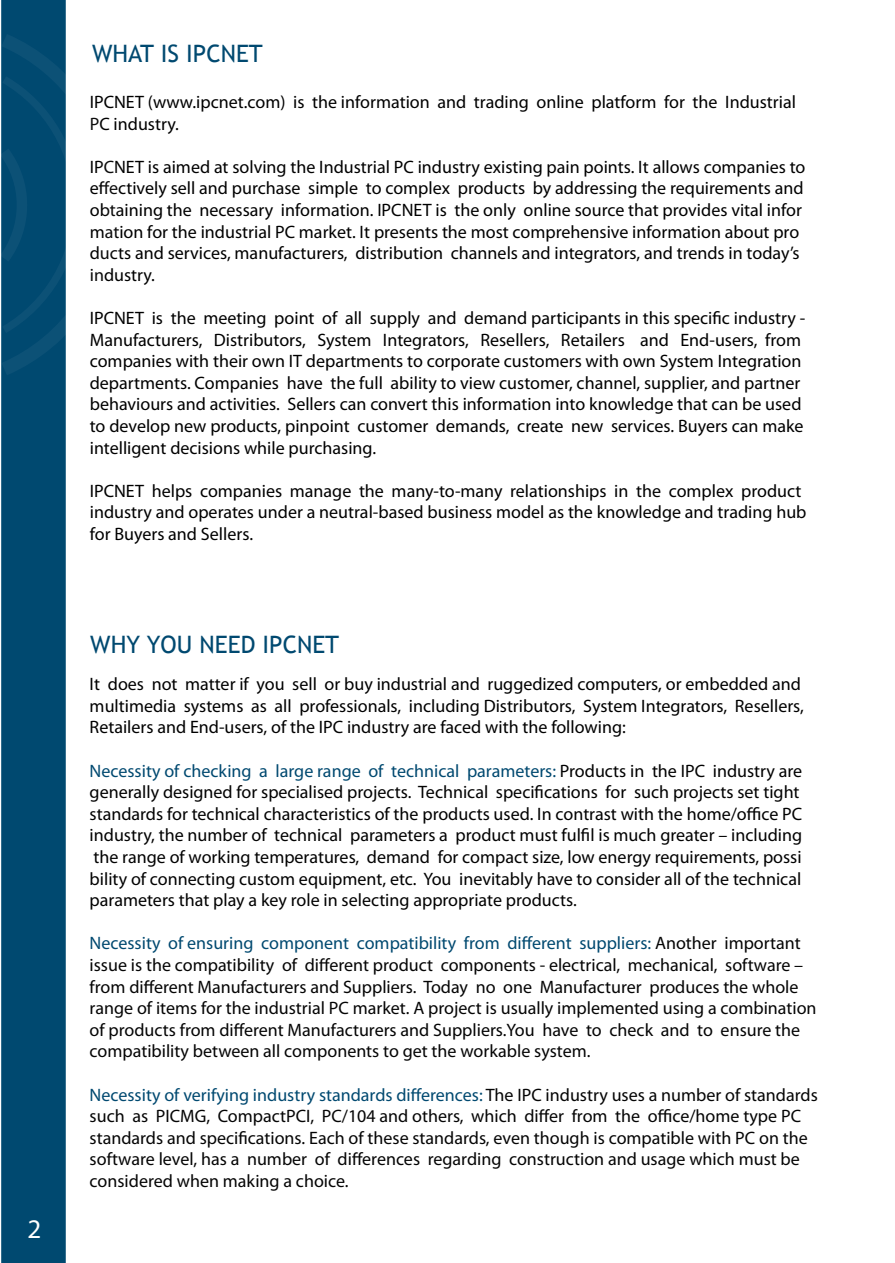
<style>
.page{position:relative;width:895px;height:1263px;background:#fff}
.page>*{position:absolute;margin:0;border:0;box-sizing:border-box;transform-origin:0 0}
.t1{font:27px "Myriad Pro";color:#fff}
.t2{font:24px "Trebuchet MS";color:#004970}
.t3{font:18px/21.6px "Myriad Pro";color:#000}
.t4{font:18px/21.6px "Myriad Pro";color:#050505}
.t5{font:18px/21.6px "Myriad Pro";color:#020202}
.s1{color:#004970}
</style>
<div class="page">
<div style="left:1px;top:0;width:65px;height:1263px;background:#004970"></div>
<svg style="left:1px;top:34px;width:65px;height:341px"></svg>
<h1 class="t1" style="left:27px;top:1214px;width:15px">2</h1>
<h2 class="t2" style="left:92px;top:39px;width:172px">WHAT IS IPCNET</h2>
<p class="t3" style="left:90px;top:92px;width:707px">IPCNET (www.ipcnet.com) is the information and trading online platform for the Industrial<br>PC industry.</p>
<p class="t3" style="left:90px;top:156px;width:717px">IPCNET is aimed at solving the Industrial PC industry existing pain points. It allows companies to effectively sell and purchase simple to complex products by addressing the requirements and obtaining the necessary information. IPCNET is the only online source that provides vital infor mation for the industrial PC market. It presents the most comprehensive information about pro ducts and services, manufacturers, distribution channels and integrators, and trends in today’s industry.</p>
<p class="t3" style="left:90px;top:308px;width:716px">IPCNET is the meeting point of all supply and demand participants in this specific industry - Manufacturers, Distributors, System Integrators, Resellers, Retailers and End-users, from companies with their own IT departments to corporate customers with own System Integration departments. Companies have the full ability to view customer, channel, supplier, and partner behaviours and activities. Sellers can convert this information into knowledge that can be used to develop new products, pinpoint customer demands, create new services. Buyers can make intelligent decisions while purchasing.</p>
<p class="t3" style="left:90px;top:480px;width:718px">IPCNET helps companies manage the many-to-many relationships in the complex product industry and operates under a neutral-based business model as the knowledge and trading hub for Buyers and Sellers.</p>
<h2 class="t2" style="left:90px;top:630px;width:250px">WHY YOU NEED IPCNET</h2>
<p class="t3" style="left:90px;top:674px;width:715px">It does not matter if you sell or buy industrial and ruggedized computers, or embedded and multimedia systems as all professionals, including Distributors, System Integrators, Resellers,<br>Retailers and End-users, of the IPC industry are faced with the following:</p>
<p class="t5" style="left:90px;top:760px;width:713px"><span class="s1">Necessity of checking a large range of technical parameters:</span> Products in the IPC industry are generally designed for specialised projects. Technical specifications for such projects set tight standards for technical characteristics of the products used. In contrast with the home/office PC industry, the number of technical parameters a product must fulfil is much greater – including the range of working temperatures, demand for compact size, low energy requirements, possi bility of connecting custom equipment, etc. You inevitably have to consider all of the technical parameters that play a key role in selecting appropriate products.</p>
<p class="t4" style="left:90px;top:933px;width:728px"><span class="s1">Necessity of ensuring component compatibility from different suppliers:</span> Another important issue is the compatibility of different product components - electrical, mechanical, software – from different Manufacturers and Suppliers. Today no one Manufacturer produces the whole range of items for the industrial PC market. А project is usually implemented using a combination of products from different Manufacturers and Suppliers.You have to check and to ensure the compatibility between all components to get the workable system.</p>
<p class="t4" style="left:90px;top:1084px;width:729px"><span class="s1">Necessity of verifying industry standards differences:</span> The IPC industry uses a number of standards such as PICMG, CompactPCI, PC/104 and others, which differ from the office/home type PC standards and specifications. Each of these standards, even though is compatible with PC on the software level, has a number of differences regarding construction and usage which must be considered when making a choice.</p>
</div>
